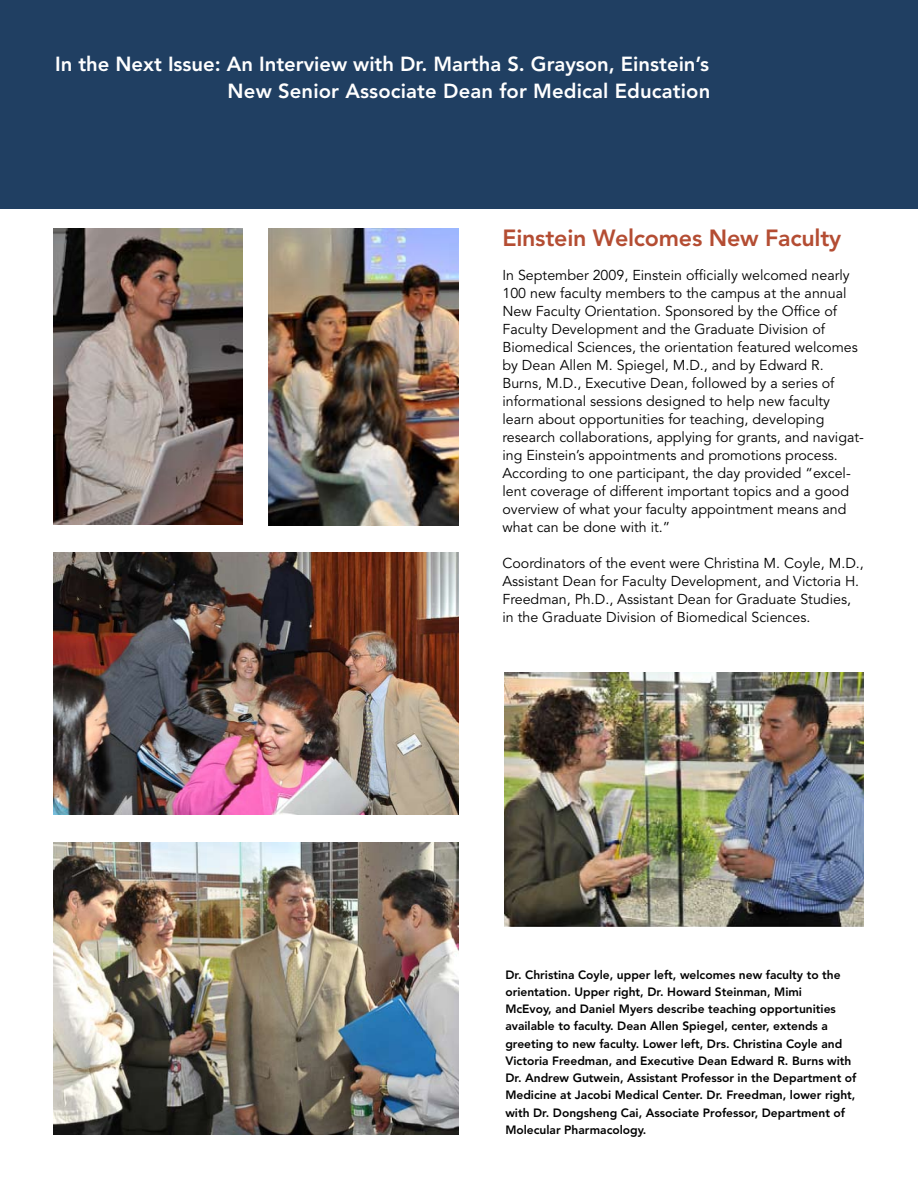
<style>
.page{position:relative;width:918px;height:1188px;background:#fff}
.page>*{position:absolute;margin:0;border:0;box-sizing:border-box;transform-origin:0 0}
.t1{font:800 23.25px "Avenir";letter-spacing:-.01em;color:#b44d33}
.t2{font:800 20.25px/27px "Avenir";letter-spacing:.005em;color:#fff;text-align:right}
.t3{font:14.25px/18px "Avenir";color:#000}
.t4{font:800 12px/17.2px "Avenir";color:#000}
</style>
<div class="page">
<div style="left:0;top:0;width:918px;height:209px;background:#203f62"></div>
<img style="left:54px;top:228px;width:189px;height:297px">
<img style="left:54px;top:553px;width:405px;height:262px">
<img style="left:54px;top:842px;width:405px;height:293px">
<img style="left:504px;top:672px;width:360px;height:255px">
<img style="left:269px;top:228px;width:190px;height:297px">
<h2 class="t2" style="left:55px;top:50px;width:657px">In the Next Issue: An Interview with Dr. Martha S. Grayson, Einstein’s<br>New Senior Associate Dean for Medical Education</h2>
<h1 class="t1" style="left:502px;top:224px;width:340px">Einstein Welcomes New Faculty</h1>
<p class="t3" style="left:502px;top:267px;width:363px">In September 2009, Einstein officially welcomed nearly 100 new faculty members to the campus at the annual New Faculty Orientation. Sponsored by the Office of Faculty Development and the Graduate Division of Biomedical Sciences, the orientation featured welcomes by Dean Allen M. Spiegel, M.D., and by Edward R.<br>Burns, M.D., Executive Dean, followed by a series of informational sessions designed to help new faculty learn about opportunities for teaching, developing research collaborations, applying for grants, and navigat&shy;ing Einstein’s appointments and promotions process.<br>According to one participant, the day provided “excel&shy;lent coverage of different important topics and a good overview of what your faculty appointment means and what can be done with it.”</p>
<p class="t3" style="left:502px;top:555px;width:363px">Coordinators of the event were Christina M. Coyle, M.D., Assistant Dean for Faculty Development, and Victoria H.<br>Freedman, Ph.D., Assistant Dean for Graduate Studies, in the Graduate Division of Biomedical Sciences.</p>
<p class="t4" style="left:505px;top:966px;width:353px">Dr. Christina Coyle, upper left, welcomes new faculty to the orientation. Upper right, Dr. Howard Steinman, Mimi<br>McEvoy, and Daniel Myers describe teaching opportunities available to faculty. Dean Allen Spiegel, center, extends a greeting to new faculty. Lower left, Drs. Christina Coyle and Victoria Freedman, and Executive Dean Edward R. Burns with Dr. Andrew Gutwein, Assistant Professor in the Department of Medicine at Jacobi Medical Center. Dr. Freedman, lower right, with Dr. Dongsheng Cai, Associate Professor, Department of Molecular Pharmacology.</p>
</div>
